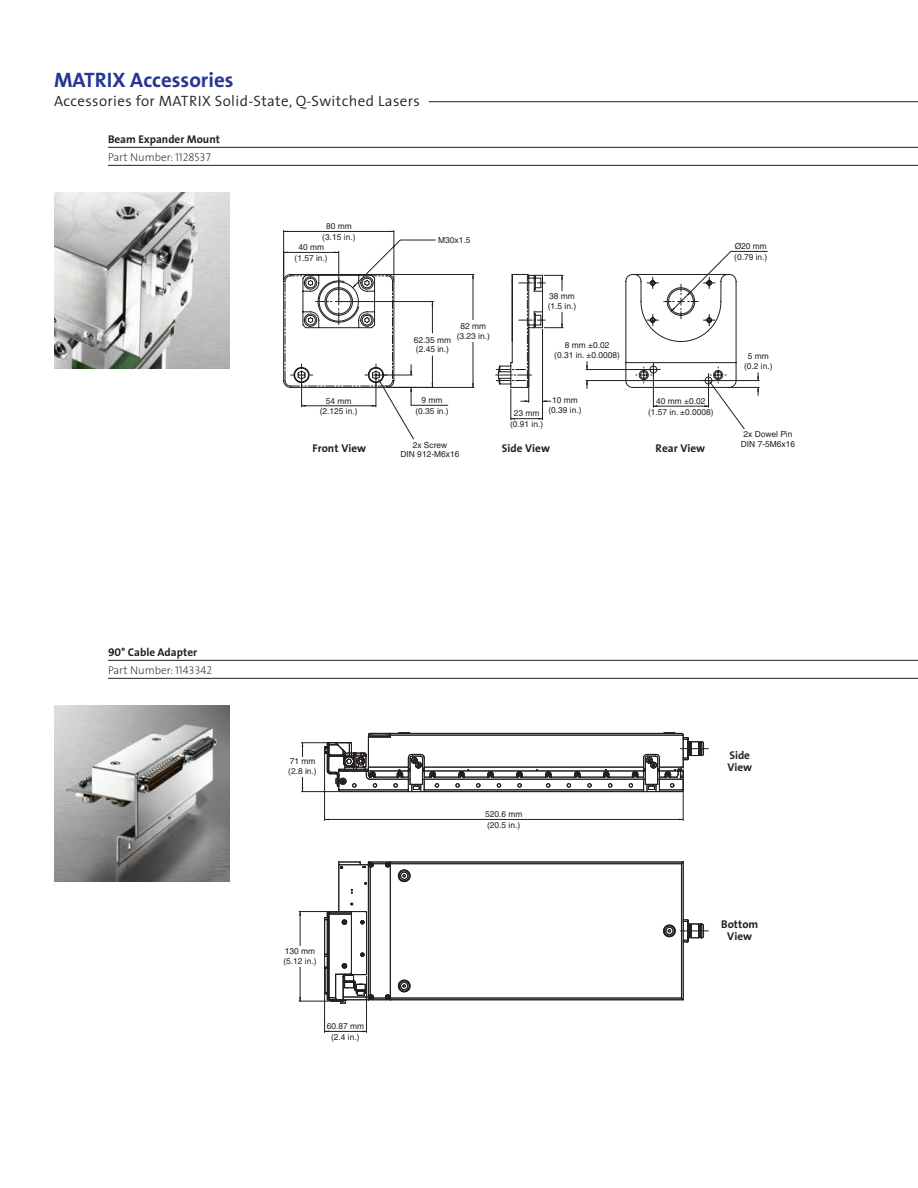
<style>
.page{position:relative;width:918px;height:1188px;background:#fff}
.page>*{position:absolute;margin:0;border:0;box-sizing:border-box;transform-origin:0 0}
.t1{font:700 21px "The Sans";color:#263692}
.t2{font:300 15px "The Sans";letter-spacing:.025em;color:#231f20}
.t3{font:700 11.25px/12px "The Sans";color:#231f20}
.t4{font:200 11.25px "The Sans";color:#231f20}
.t5{font:8.4px/9.6px "Helvetica";color:#231f20;text-align:center}
.s1{font-family:"The Sans Extra Light Caps";font-weight:400}
.s2{font-family:"The Sans Bold Caps";font-weight:400}
</style>
<div class="page">
<hr style="left:108px;top:660px;width:810px;height:1px;background:#231f20">
<hr style="left:108px;top:678px;width:810px;height:1px;background:#231f20">
<hr style="left:108px;top:147px;width:810px;height:1px;background:#231f20">
<hr style="left:108px;top:165px;width:810px;height:1px;background:#231f20">
<hr style="left:429px;top:101px;width:489px;height:1px;background:#231f20">
<img style="left:54px;top:193px;width:176px;height:175px">
<svg style="left:284px;top:230px;width:484px;height:210px"></svg>
<svg style="left:284px;top:274px;width:110px;height:114px"></svg>
<svg style="left:626px;top:274px;width:110px;height:114px"></svg>
<img style="left:54px;top:706px;width:176px;height:175px">
<svg style="left:325px;top:792px;width:384px;height:140px"></svg>
<svg style="left:338px;top:862px;width:366px;height:141px"></svg>
<svg style="left:324px;top:911px;width:378px;height:91px"></svg>
<hr style="left:325px;top:819px;width:358px;height:1px;background:#231f20">
<hr style="left:324px;top:748px;width:1px;height:73px;background:#231f20">
<hr style="left:683px;top:769px;width:1px;height:52px;background:#231f20">
<hr style="left:325px;top:1031px;width:42px;height:1px;background:#231f20">
<hr style="left:366px;top:976px;width:1px;height:57px;background:#231f20">
<hr style="left:324px;top:956px;width:1px;height:77px;background:#231f20">
<hr style="left:300px;top:912px;width:1px;height:34px;background:#231f20">
<hr style="left:300px;top:967px;width:1px;height:34px;background:#231f20">
<hr style="left:299px;top:1001px;width:30px;height:1px;background:#231f20">
<hr style="left:299px;top:911px;width:30px;height:1px;background:#231f20">
<svg style="left:301px;top:732px;width:408px;height:60px"></svg>
<p class="t1" style="left:54px;top:62px;width:181px">MATRIX Accessories</p>
<p class="t2" style="left:54px;top:88px;width:367px">Accessories for MATRIX Solid-State, Q-Switched Lasers</p>
<p class="t3" style="left:108px;top:133px;width:113px">Beam Expander Mount</p>
<p class="t4" style="left:108px;top:148px;width:104px">Part Number: <span class="s1">1128537</span></p>
<p class="t5" style="left:326px;top:221px;width:27px">80 mm</p>
<p class="t5" style="left:322px;top:232px;width:35px">(3.15 in.)</p>
<p class="t5" style="left:298px;top:242px;width:27px">40 mm</p>
<p class="t5" style="left:295px;top:253px;width:35px">(1.57 in.)</p>
<p class="t5" style="left:320px;top:395px;width:39px;line-height:10.8px">54 mm (2.125 in.)</p>
<p class="t5" style="left:438px;top:235px;width:34px">M30x1.5</p>
<p class="t5" style="left:457px;top:321px;width:35px">82 mm (3.23 in.)</p>
<p class="t5" style="left:414px;top:335px;width:39px;text-align:left">62.35 mm (2.45 in.)</p>
<p class="t5" style="left:416px;top:395px;width:35px;line-height:10.8px">9 mm (0.35 in.)</p>
<p class="t5" style="left:548px;top:292px;width:30px;text-align:left">38 mm (1.5 in.)</p>
<p class="t5" style="left:554px;top:340px;width:67px">8 mm ±0.02 (0.31 in. ±0.0008)</p>
<p class="t5" style="left:548px;top:395px;width:35px">10 mm (0.39 in.)</p>
<p class="t5" style="left:510px;top:408px;width:35px;line-height:10.8px">23 mm (0.91 in.)</p>
<p class="t5" style="left:734px;top:241px;width:35px;line-height:10.8px;text-align:left">Ø20 mm (0.79 in.)</p>
<p class="t5" style="left:648px;top:396px;width:67px;line-height:10.8px">40 mm ±0.02 (1.57 in. ±0.0008)</p>
<p class="t5" style="left:744px;top:352px;width:30px">5 mm (0.2 in.)</p>
<p class="t5" style="left:744px;top:430px;width:50px">2x Dowel Pin</p>
<p class="t5" style="left:413px;top:440px;width:36px">2x Screw</p>
<p class="t5" style="left:741px;top:439px;width:56px">DIN 7-5M6x16</p>
<p class="t5" style="left:401px;top:450px;width:60px">DIN 912-M6x16</p>
<p class="t3" style="left:313px;top:442px;width:55px">Front View</p>
<p class="t3" style="left:502px;top:442px;width:50px">Side View</p>
<p class="t3" style="left:656px;top:442px;width:51px">Rear View</p>
<p class="t3" style="left:108px;top:646px;width:91px"><span class="s2">90</span>° Cable Adapter</p>
<p class="t4" style="left:108px;top:661px;width:106px">Part Number: <span class="s1">1143342</span></p>
<p class="t5" style="left:288px;top:757px;width:30px;text-align:left">71 mm (2.8 in.)</p>
<p class="t5" style="left:284px;top:947px;width:35px;text-align:left">130 mm (5.12 in.)</p>
<p class="t5" style="left:327px;top:1021px;width:39px;line-height:10.8px">60.87 mm (2.4 in.)</p>
<p class="t5" style="left:485px;top:809px;width:39px;line-height:10.8px;text-align:left">520.6 mm (20.5 in.)</p>
<p class="t3" style="left:727px;top:749px;width:26px">Side<br>View</p>
<p class="t3" style="left:721px;top:918px;width:39px;text-align:center">Bottom<br>View</p>
</div>
